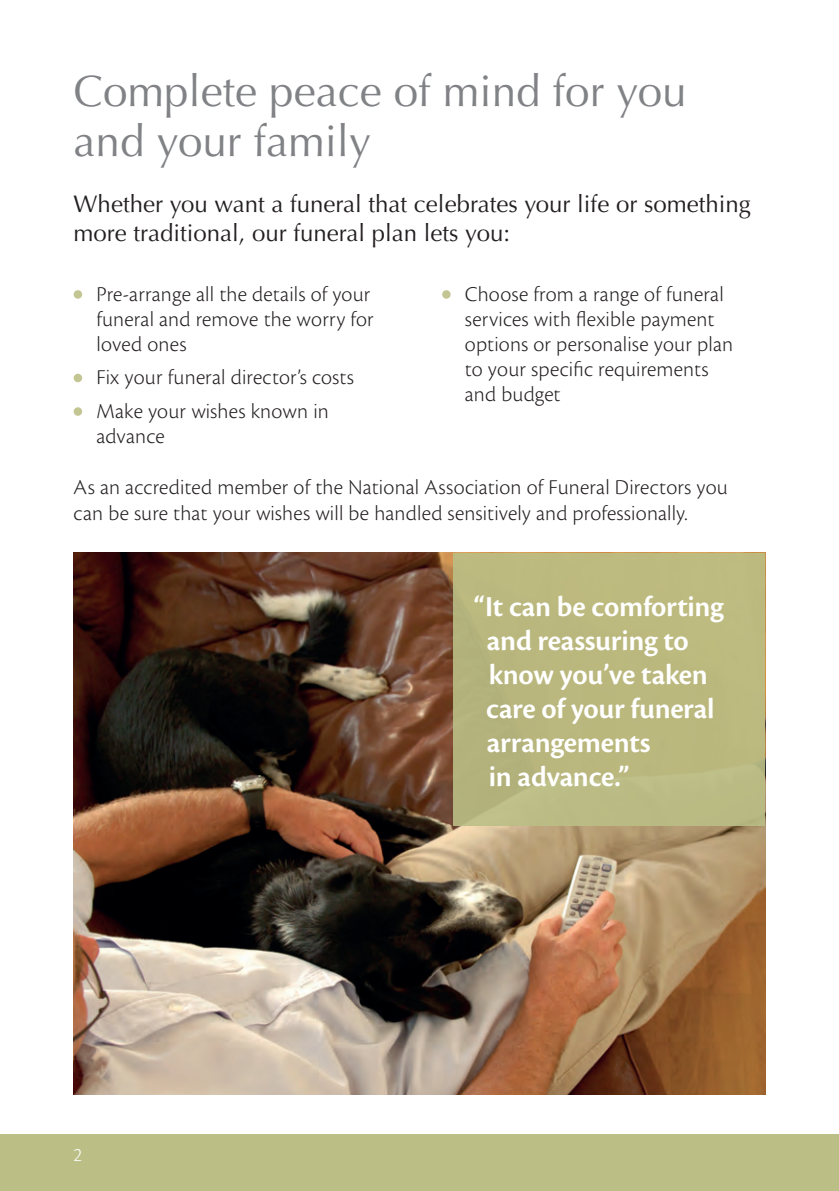
<style>
.page{position:relative;width:839px;height:1191px;background:#fff}
.page>*{position:absolute;margin:0;border:0;box-sizing:border-box;transform-origin:0 0}
.t1{font:44px/50px "Optima LT Std";color:#808285}
.t2{font:600 30px/34px "Cronos Pro";letter-spacing:-.01em;color:#fff}
.t3{font:24px/28.8px "Optima LT Std";color:#231f20}
.t4{font:300 22px/25px "Cronos Pro";letter-spacing:.01em;color:#231f20}
.t5{font:300 20px "Cronos Pro";color:#fff}
</style>
<div class="page">
<img style="left:74px;top:553px;width:691px;height:541px">
<div style="left:0;top:1134px;width:839px;height:56px;background:#bbbf86"></div>
<div style="left:74px;top:290px;width:8px;height:9px;background:#c3c593;border-radius:50%"></div>
<div style="left:74px;top:374px;width:8px;height:8px;background:#c3c593;border-radius:50%"></div>
<div style="left:74px;top:407px;width:8px;height:9px;background:#c3c593;border-radius:50%"></div>
<div style="left:442px;top:290px;width:9px;height:9px;background:#c3c593;border-radius:50%"></div>
<div style="left:453px;top:553px;width:312px;height:272px;background:#bbb87e"></div>
<p class="t1" style="left:74px;top:67px;width:615px">Complete peace of mind for you and your family</p>
<p class="t3" style="left:74px;top:190px;width:679px">Whether you want a funeral that celebrates your life or something more traditional, our funeral plan lets you:</p>
<p class="t4" style="left:96px;top:281px;width:279px">Pre-arrange all the details of your funeral and remove the worry for loved ones</p>
<p class="t4" style="left:96px;top:365px;width:259px">Fix your funeral director’s costs</p>
<p class="t4" style="left:96px;top:398px;width:234px">Make your wishes known in advance</p>
<p class="t4" style="left:465px;top:281px;width:270px">Choose from a range of funeral services with flexible payment options or personalise your plan to your specific requirements and budget</p>
<p class="t4" style="left:74px;top:473px;width:656px;line-height:26.4px">As an accredited member of the National Association of Funeral Directors you can be sure that your wishes will be handled sensitively and professionally.</p>
<p class="t5" style="left:74px;top:1143px;width:10px">2</p>
<p class="t2" style="left:486px;top:590px;width:239px;text-indent:-12px">“It can be comforting and reassuring to know you’ve taken care of your funeral arrangements<br>in advance.”</p>
</div>
